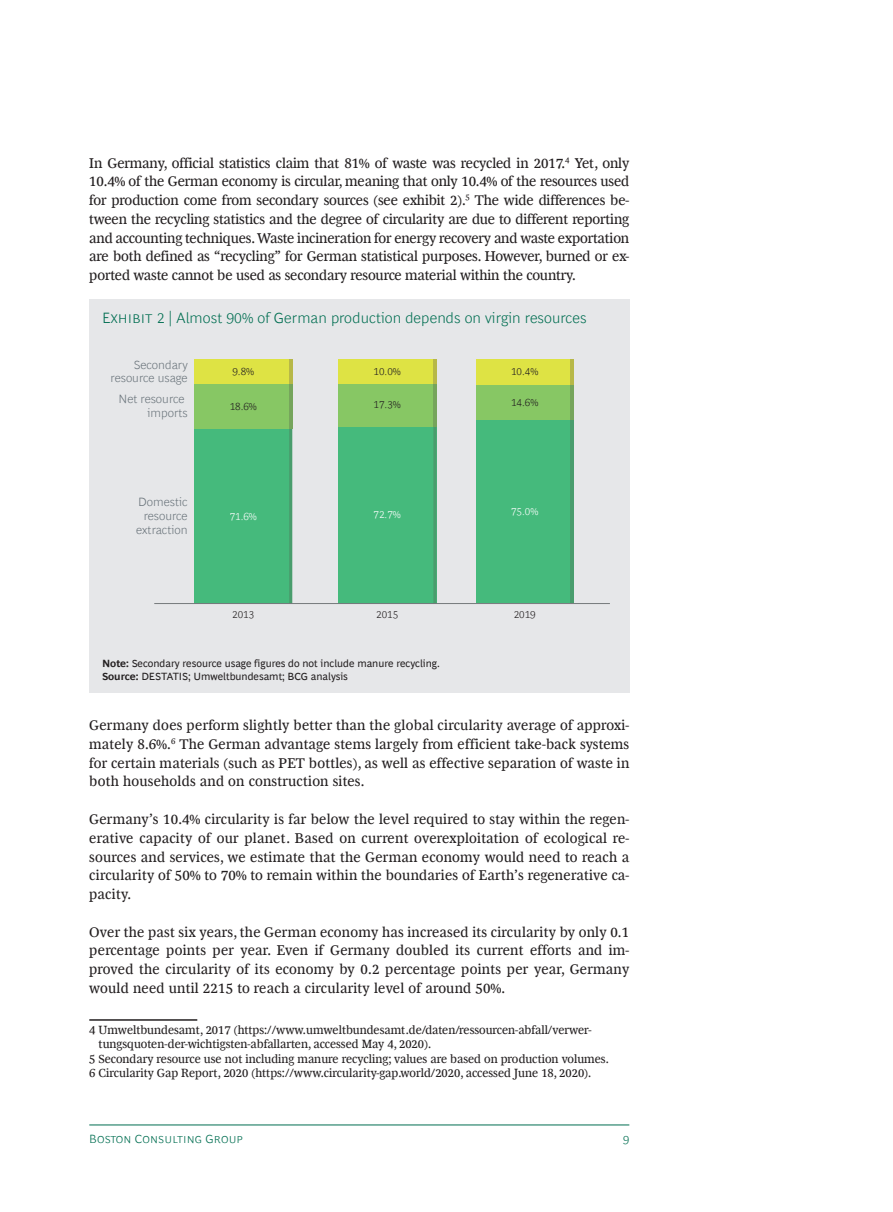
<style>
.page{position:relative;width:893px;height:1212px;background:#fff}
.page>*{position:absolute;margin:0;border:0;box-sizing:border-box;transform-origin:0 0}
.t1{font:300 15px "Henderson BCG Sans";letter-spacing:.005em;color:#006e51}
.t2{font:14.25px/18.8px "Henderson BCG Serif";letter-spacing:.015em;color:#231f20;text-align:justify}
.t3{font:300 12.15px/13.6px "Henderson BCG Sans";color:#6a747b;text-align:right}
.t4{font:12px "Henderson BCG Serif";color:#231f20}
.t5{font:300 12px "Henderson BCG Sans";color:#006e51}
.t6{font:300 10.65px "Henderson BCG Sans";color:#231f20}
.t7{font:300 10.65px "Henderson BCG Sans";color:#fff}
.t8{font:10.5px/12.8px "Henderson BCG Sans";color:#231f20}
.s1{font-weight:700}
</style>
<div class="page">
<hr style="left:89px;top:1125px;width:540px;height:1px;background:#006e51">
<hr style="left:89px;top:1019px;width:108px;height:2px;background:#231f20">
<div style="left:89px;top:299px;width:540px;height:394px;background:#e6e7e9"></div>
<div style="left:338px;top:426px;width:98px;height:177px;background:#45ba7c"></div>
<div style="left:338px;top:384px;width:98px;height:42px;background:#87c764"></div>
<div style="left:338px;top:359px;width:98px;height:25px;background:#dee344"></div>
<hr style="left:433px;top:426px;width:3px;height:177px;background:#499d6d">
<hr style="left:433px;top:384px;width:3px;height:42px;background:#76a55c">
<hr style="left:433px;top:359px;width:3px;height:25px;background:#b7b848">
<div style="left:194px;top:429px;width:98px;height:174px;background:#45ba7c"></div>
<div style="left:194px;top:384px;width:98px;height:45px;background:#87c764"></div>
<div style="left:194px;top:359px;width:98px;height:25px;background:#dee344"></div>
<hr style="left:289px;top:429px;width:3px;height:174px;background:#499d6d">
<hr style="left:289px;top:384px;width:3px;height:45px;background:#76a55c">
<hr style="left:289px;top:359px;width:3px;height:25px;background:#b7b848">
<div style="left:476px;top:420px;width:98px;height:183px;background:#45ba7c"></div>
<div style="left:476px;top:385px;width:98px;height:35px;background:#87c764"></div>
<div style="left:476px;top:359px;width:98px;height:26px;background:#dee344"></div>
<hr style="left:571px;top:420px;width:3px;height:183px;background:#499d6d">
<hr style="left:571px;top:385px;width:3px;height:35px;background:#76a55c">
<hr style="left:571px;top:359px;width:3px;height:26px;background:#b7b848">
<hr style="left:154px;top:603px;width:456px;height:1px;background:#75797b">
<p class="t2" style="left:89px;top:152px;width:542px">In Germany, official statistics claim that 81% of waste was recycled in 2017.<sup>4</sup> Yet, only 10.4% of the German economy is circular, meaning that only 10.4% of the resources used for production come from secondary sources (see exhibit 2).<sup>5</sup> The wide differences be&shy;tween the recycling statistics and the degree of circularity are due to different reporting and accounting techniques. Waste incineration for energy recovery and waste exportation are both defined as “recycling” for German statistical purposes. However, burned or ex&shy;ported waste cannot be used as secondary resource material within the country.</p>
<p class="t1" style="left:102px;top:306px;width:486px">Exhibit 2 | Almost 90% of German production depends on virgin resources</p>
<p class="t3" style="left:111px;top:356px;width:79px">Secondary resource usage</p>
<p class="t3" style="left:118px;top:391px;width:71px">Net resource imports</p>
<p class="t3" style="left:136px;top:494px;width:53px">Domestic resource extraction</p>
<p class="t6" style="left:232px;top:363px;width:23px">9.8%</p>
<p class="t6" style="left:230px;top:398px;width:29px">18.6%</p>
<p class="t7" style="left:230px;top:508px;width:29px">71.6%</p>
<p class="t6" style="left:232px;top:607px;width:24px">2013</p>
<p class="t6" style="left:374px;top:363px;width:29px">10.0%</p>
<p class="t6" style="left:511px;top:364px;width:29px">10.4%</p>
<p class="t6" style="left:374px;top:397px;width:29px">17.3%</p>
<p class="t6" style="left:511px;top:394px;width:29px">14.6%</p>
<p class="t7" style="left:374px;top:507px;width:29px">72.7%</p>
<p class="t7" style="left:511px;top:503px;width:29px">75.0%</p>
<p class="t6" style="left:376px;top:607px;width:24px">2015</p>
<p class="t6" style="left:514px;top:607px;width:24px">2019</p>
<p class="t8" style="left:102px;top:656px;width:339px"><span class="s1">Note:</span> Secondary resource usage figures do not include manure recycling.<br><span class="s1">Source:</span> DESTATIS; Umweltbundesamt; BCG analysis</p>
<p class="t2" style="left:89px;top:715px;width:542px">Germany does perform slightly better than the global circularity average of approxi&shy;mately 8.6%.<sup>6</sup> The German advantage stems largely from efficient take-back systems for certain materials (such as PET bottles), as well as effective separation of waste in both households and on construction sites.</p>
<p class="t2" style="left:89px;top:809px;width:542px">Germany’s 10.4% circularity is far below the level required to stay within the regen&shy;erative capacity of our planet. Based on current overexploitation of ecological re&shy;sources and services, we estimate that the German economy would need to reach a circularity of 50% to 70% to remain within the boundaries of Earth’s regenerative ca&shy;pacity.</p>
<p class="t2" style="left:89px;top:921px;width:541px">Over the past six years, the German economy has increased its circularity by only 0.1 percentage points per year. Even if Germany doubled its current efforts and im&shy;proved the circularity of its economy by 0.2 percentage points per year, Germany would need until 2215 to reach a circularity level of around 50%.</p>
<p class="t4" style="left:89px;top:1021px;width:504px">4 Umweltbundesamt, 2017 (https://www.umweltbundesamt.de/daten/ressourcen-abfall/verwer-</p>
<p class="t4" style="left:99px;top:1035px;width:334px">tungsquoten-der-wichtigsten-abfallarten, accessed May 4, 2020).</p>
<p class="t4" style="left:89px;top:1050px;width:521px">5 Secondary resource use not including manure recycling; values are based on production volumes.</p>
<p class="t4" style="left:89px;top:1064px;width:503px">6 Circularity Gap Report, 2020 (https://www.circularity-gap.world/2020, accessed June 18, 2020).</p>
<p class="t5" style="left:89px;top:1129px;width:155px">Boston Consulting Group</p>
<p class="t5" style="left:623px;top:1129px;width:8px">9</p>
</div>
